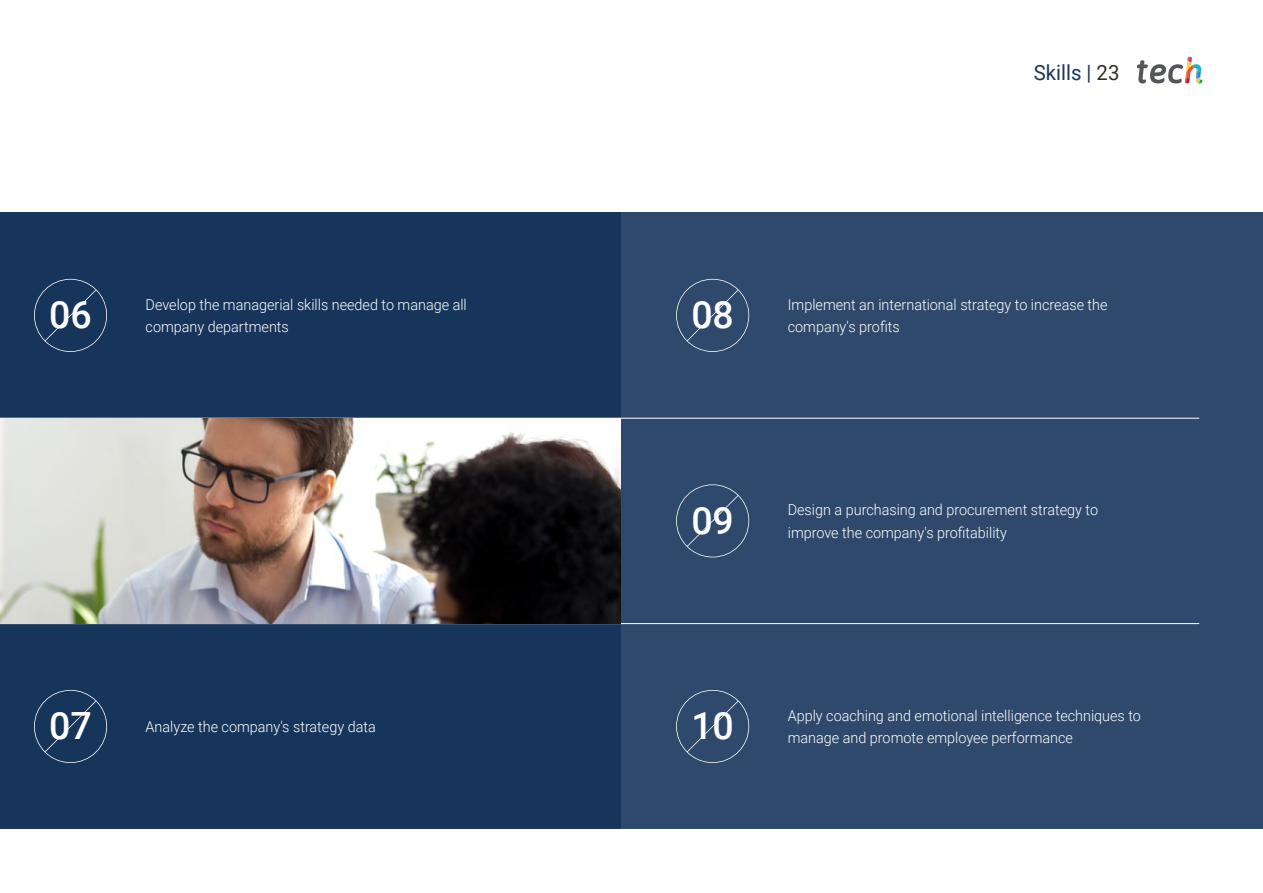
<style>
.page{position:relative;width:1263px;height:893px;background:#fff}
.page>*{position:absolute;margin:0;border:0;box-sizing:border-box;transform-origin:0 0}
.t1{font:500 37.5px "Roboto";color:#fff}
.t2{font:21px "Roboto";color:#1a355c}
.t3{font:300 15px "Roboto";color:#fff;scale:.96 1}
.s1{color:#312e20}
</style>
<div class="page">
<svg style="left:1137px;top:57px;width:65px;height:27px"></svg>
<div style="left:0;top:213px;width:621px;height:616px;background:#17355b"></div>
<div style="left:621px;top:213px;width:642px;height:616px;background:#2e496b"></div>
<svg style="left:34px;top:690px;width:73px;height:73px"></svg>
<svg style="left:676px;top:279px;width:73px;height:73px"></svg>
<svg style="left:676px;top:690px;width:73px;height:73px"></svg>
<svg style="left:676px;top:484px;width:73px;height:73px"></svg>
<hr style="left:0;top:418px;width:1199px;height:1px;background:#fff">
<hr style="left:0;top:623px;width:1199px;height:1px;background:#fff">
<svg style="left:34px;top:279px;width:73px;height:73px"></svg>
<img style="left:0;top:418px;width:621px;height:205px">
<h2 class="t2" style="left:1034px;top:57px;width:87px">Skills | <span class="s1">23</span></h2>
<h1 class="t1" style="left:49px;top:288px;width:44px">06</h1>
<p class="t3" style="left:146px;top:294px;width:336px">Develop the managerial skills needed to manage all</p>
<p class="t3" style="left:146px;top:316px;width:151px">company departments</p>
<h1 class="t1" style="left:691px;top:288px;width:44px">08</h1>
<p class="t3" style="left:788px;top:294px;width:335px">Implement an international strategy to increase the</p>
<p class="t3" style="left:788px;top:316px;width:118px">company's profits</p>
<h1 class="t1" style="left:691px;top:494px;width:44px">09</h1>
<p class="t3" style="left:788px;top:499px;width:325px">Design a purchasing and procurement strategy to</p>
<p class="t3" style="left:788px;top:522px;width:230px">improve the company's profitability</p>
<h1 class="t1" style="left:49px;top:699px;width:44px">07</h1>
<p class="t3" style="left:146px;top:716px;width:241px">Analyze the company's strategy data</p>
<h1 class="t1" style="left:691px;top:699px;width:44px">10</h1>
<p class="t3" style="left:788px;top:705px;width:369px">Apply coaching and emotional intelligence techniques to</p>
<p class="t3" style="left:788px;top:727px;width:298px">manage and promote employee performance</p>
</div>
